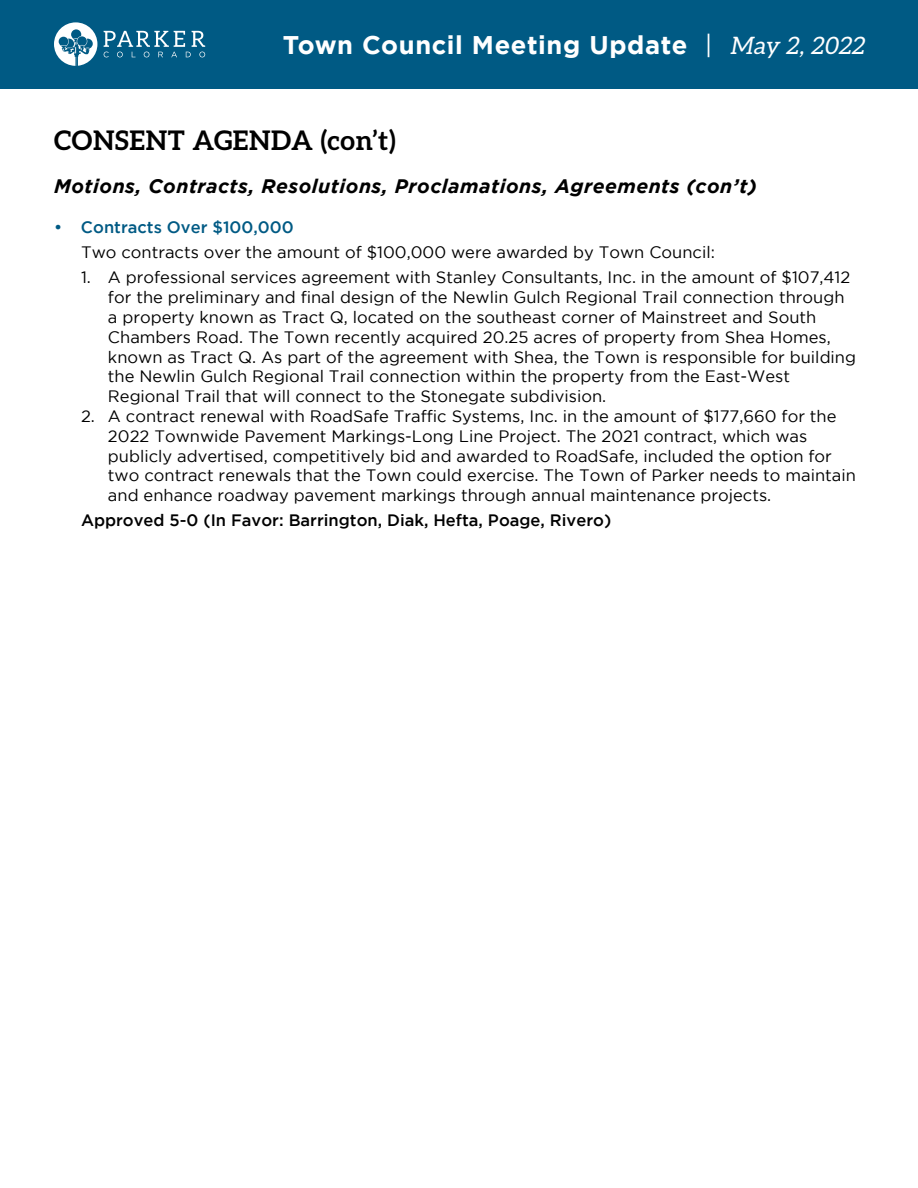
<style>
.page{position:relative;width:918px;height:1188px;background:#fff}
.page>*{position:absolute;margin:0;border:0;box-sizing:border-box;transform-origin:0 0}
.t1{font:700 27px "Aleo";letter-spacing:.025em;color:#000}
.t2{font:700 25.5px "Gotham";letter-spacing:.025em;color:#fff}
.t3{font:italic 700 19.5px "Gotham";letter-spacing:.025em;color:#000}
.t4{font:16.5px/19.8px "Gotham";color:#000}
.t5{font:500 16.5px "Gotham";color:#000}
.t6{font:500 16.5px "Gotham";color:#005a84}
.s1{font-weight:400}
.s2{font-family:"Aleo";font-weight:400;font-style:italic;font-size:24px}
</style>
<div class="page">
<div style="left:0;top:0;width:918px;height:88px;background:#005a84"></div>
<svg style="left:54px;top:22px;width:43px;height:44px"></svg>
<svg style="left:104px;top:31px;width:101px;height:26px"></svg>
<h2 class="t2" style="left:283px;top:30px;width:587px">Town Council Meeting Update <span class="s1">|</span> <span class="s2">May 2, 2022</span></h2>
<h1 class="t1" style="left:54px;top:125px;width:343px">CONSENT AGENDA (con’t)</h1>
<p class="t3" style="left:54px;top:175px;width:704px">Motions, Contracts, Resolutions, Proclamations, Agreements (con’t)</p>
<p class="t6" style="left:54px;top:218px;width:241px">• Contracts Over $100,000</p>
<p class="t4" style="left:81px;top:242px;width:635px">Two contracts over the amount of $100,000 were awarded by Town Council:</p>
<p class="t4" style="left:108px;top:267px;width:750px;text-indent:-27px">1. A professional services agreement with Stanley Consultants, Inc. in the amount of $107,412 for the preliminary and final design of the Newlin Gulch Regional Trail connection through a property known as Tract Q, located on the southeast corner of Mainstreet and South Chambers Road. The Town recently acquired 20.25 acres of property from Shea Homes, known as Tract Q. As part of the agreement with Shea, the Town is responsible for building the Newlin Gulch Regional Trail connection within the property from the East-West Regional Trail that will connect to the Stonegate subdivision.</p>
<p class="t4" style="left:108px;top:406px;width:749px;text-indent:-27px">2. A contract renewal with RoadSafe Traffic Systems, Inc. in the amount of $177,660 for the 2022 Townwide Pavement Markings-Long Line Project. The 2021 contract, which was publicly advertised, competitively bid and awarded to RoadSafe, included the option for two contract renewals that the Town could exercise. The Town of Parker needs to maintain and enhance roadway pavement markings through annual maintenance projects.</p>
<p class="t5" style="left:81px;top:511px;width:532px">Approved 5-0 (In Favor: Barrington, Diak, Hefta, Poage, Rivero)</p>
</div>
